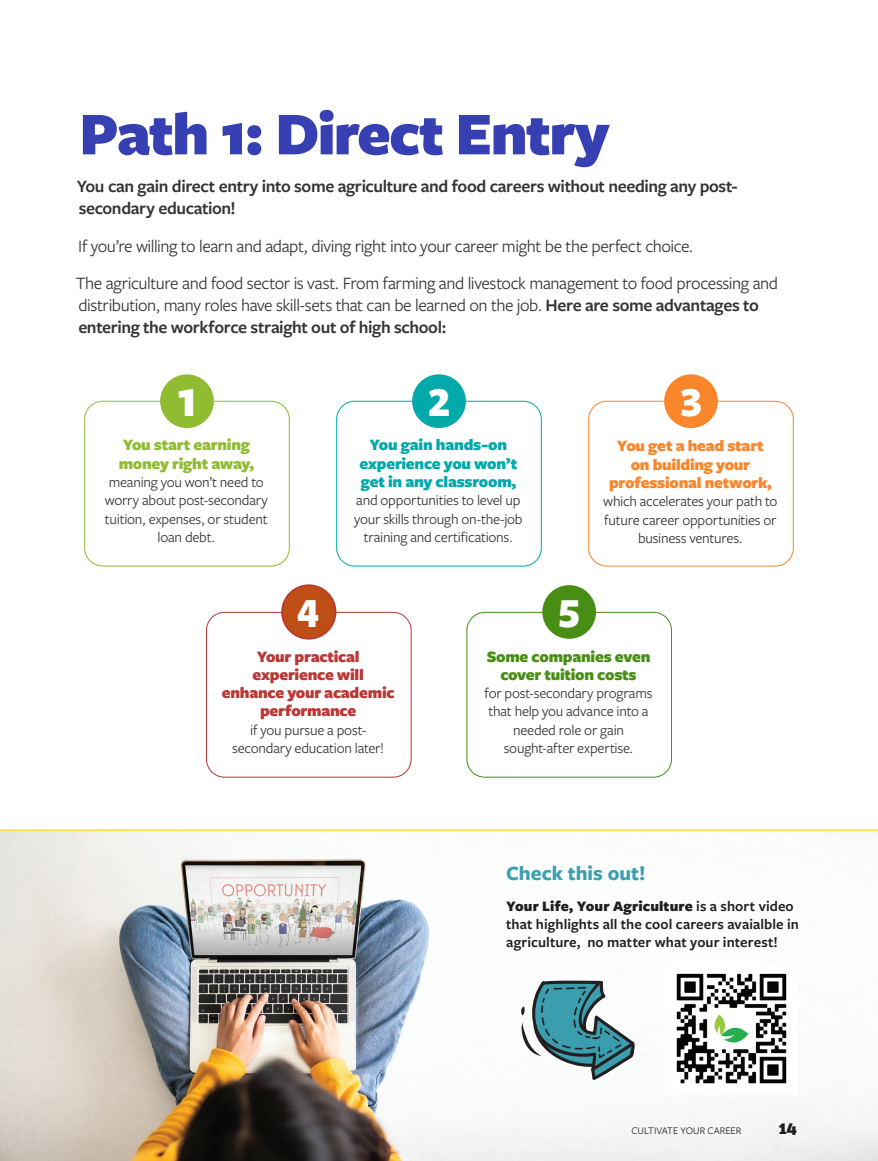
<style>
.page{position:relative;width:878px;height:1161px;background:#fff}
.page>*{position:absolute;margin:0;border:0;box-sizing:border-box;transform-origin:0 0}
.Body_Copy{font:900 63px "Freight Sans Pro";letter-spacing:-.03em;color:#3640b3}
.Heading_-_Medium{font:900 43.5px "Freight Sans Pro";color:#fff}
.Heading_-_Medium-2{font:700 21px "Freight Sans Pro";color:#3b9fb0}
.Deck_Callout{font:18px/21.6px "Freight Sans Pro";letter-spacing:-.025em;color:#363536}
.Deck_Callout-2{font:600 18px/21.6px "Freight Sans Pro";letter-spacing:-.02em;color:#363536}
.Deck_Callout-3{font:900 16.5px/18.3px "Freight Sans Pro";letter-spacing:-.015em;color:#b93734;text-align:center}
.Deck_Callout-4{font:900 16.5px/18.3px "Freight Sans Pro";letter-spacing:-.015em;color:#01a9ab;text-align:center}
.Deck_Callout-5{font:900 16.5px/18.3px "Freight Sans Pro";letter-spacing:-.015em;color:#f9862b;text-align:center}
.Deck_Callout-6{font:900 16.5px/18.3px "Freight Sans Pro";letter-spacing:-.015em;color:#488e14;text-align:center}
.Deck_Callout-7{font:900 16.5px/18.3px "Freight Sans Pro";letter-spacing:-.015em;color:#90bc32}
.t1{font:900 16.5px "Unit Slab Pro";color:#231f20}
.Deck_Callout-8{font:15px/18.3px "Freight Sans Pro";letter-spacing:-.015em;color:#363536;text-align:center}
.Heading_-_Medium-3{font:600 15px/17.7px "Freight Sans Pro";letter-spacing:.005em;color:#231f20}
.t2{font:10.5px "Freight Sans Pro";color:#231f20}
.s1{font-weight:600}
.s2{font-weight:900}
</style>
<div class="page">
<img style="left:0;top:831px;width:878px;height:330px">
<div style="left:336px;top:401px;width:205px;height:165px;border:1px solid #01a9ab;border-radius:18px"></div>
<div style="left:412px;top:374px;width:54px;height:54px;background:#01a9ab;border-radius:50%"></div>
<div style="left:84px;top:401px;width:206px;height:165px;border:1px solid #90bc32;border-radius:18px"></div>
<div style="left:160px;top:374px;width:54px;height:54px;background:#90bc32;border-radius:50%"></div>
<div style="left:588px;top:401px;width:205px;height:165px;border:1px solid #f9862b;border-radius:18px"></div>
<div style="left:664px;top:374px;width:53px;height:54px;background:#f9862b;border-radius:50%"></div>
<div style="left:206px;top:612px;width:205px;height:166px;border:1px solid #b93734;border-radius:18px"></div>
<div style="left:282px;top:585px;width:53px;height:54px;background:#be4e16;border-radius:50%"></div>
<div style="left:281px;top:584px;width:55px;height:56px;border:2px solid #b93734;border-radius:50%"></div>
<div style="left:466px;top:612px;width:206px;height:166px;border:1px solid #488e14;border-radius:18px"></div>
<div style="left:542px;top:585px;width:54px;height:54px;background:#488e14;border-radius:50%"></div>
<img style="left:665px;top:963px;width:132px;height:131px">
<svg style="left:521px;top:981px;width:113px;height:99px"></svg>
<hr style="left:0;top:829px;width:878px;height:2px;background:#fcde3f">
<p class="Body_Copy" style="left:79px;top:90px;width:531px">Path 1: Direct Entry</p>
<p class="Deck_Callout-2" style="left:77px;top:175px;width:662px">You can gain direct entry into some agriculture and food careers without needing any post&shy;secondary education!</p>
<p class="Deck_Callout" style="left:78px;top:234px;width:616px">If you’re willing to learn and adapt, diving right into your career might be the perfect choice.</p>
<p class="Deck_Callout" style="left:76px;top:272px;width:703px">The agriculture and food sector is vast. From farming and livestock management to food processing and distribution, many roles have skill-sets that can be learned on the job. <span class="s1">Here are some advantages to entering the workforce straight out of high school:</span></p>
<p class="Heading_-_Medium" style="left:176px;top:371px;width:23px">1</p>
<p class="Deck_Callout-7" style="left:119px;top:435px;width:137px">You start earning money right away,</p>
<p class="Deck_Callout-8" style="left:105px;top:472px;width:165px">meaning you won’t need to worry about post-secondary tuition, expenses, or student loan debt.</p>
<p class="Heading_-_Medium" style="left:297px;top:582px;width:23px">4</p>
<p class="Heading_-_Medium" style="left:428px;top:371px;width:23px">2</p>
<p class="Deck_Callout-4" style="left:359px;top:435px;width:159px">You gain hands-on experience you won’t get in any classroom,</p>
<p class="Deck_Callout-8" style="left:354px;top:491px;width:170px">and opportunities to level up your skills through on-the-job training and certifications.</p>
<p class="Heading_-_Medium" style="left:558px;top:582px;width:23px">5</p>
<p class="Heading_-_Medium" style="left:680px;top:371px;width:23px">3</p>
<p class="Deck_Callout-5" style="left:609px;top:436px;width:164px">You get a head start on building your professional network,</p>
<p class="Deck_Callout-8" style="left:603px;top:492px;width:176px">which accelerates your path to future career opportunities or business ventures.</p>
<p class="Deck_Callout-3" style="left:222px;top:646px;width:174px">Your practical experience will enhance your academic performance</p>
<p class="Deck_Callout-8" style="left:232px;top:720px;width:154px">if you pursue a post&shy;secondary education later!</p>
<p class="Deck_Callout-6" style="left:486px;top:646px;width:165px">Some companies even cover tuition costs</p>
<p class="Deck_Callout-8" style="left:484px;top:684px;width:169px">for post-secondary programs that help you advance into a needed role or gain sought-after expertise.</p>
<p class="Heading_-_Medium-2" style="left:506px;top:859px;width:141px">Check this out!</p>
<p class="Heading_-_Medium-3" style="left:506px;top:897px;width:294px"><span class="s2">Your Life, Your Agriculture</span> is a short video that highlights all the cool careers avaialble in agriculture, no matter what your interest!</p>
<p class="t2" style="left:631px;top:1124px;width:112px">CULTIVATE YOUR CAREER</p>
<p class="t1" style="left:778px;top:1116px;width:20px">14</p>
</div>
